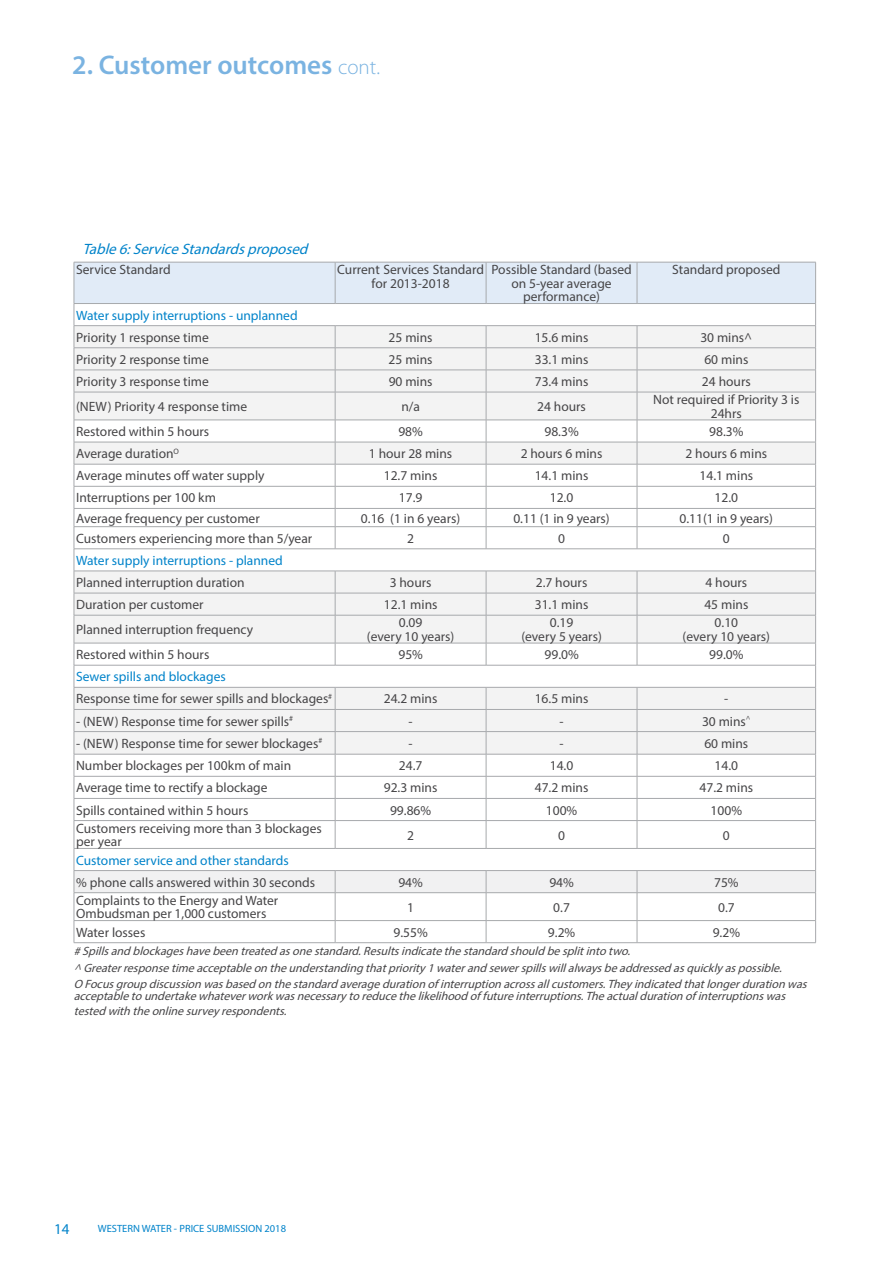
<style>
.page{position:relative;width:893px;height:1263px;background:#fff}
.page>*{position:absolute;margin:0;border:0;box-sizing:border-box;transform-origin:0 0}
.t1{font:600 27px "Myriad Pro";color:#7ab3e1}
.t2{font:italic 15px "Myriad Pro";color:#0083ca}
.t3{font:15px "Myriad Pro";color:#0083ca}
.t4{font:13.5px/13.5px "Myriad Pro";color:#464547;text-align:center}
.t5{font:13.5px "Myriad Pro";color:#0083ca}
.t6{font:italic 12px/16.2px "Myriad Pro";color:#464547}
.t7{font:10.5px "Myriad Pro";color:#0083ca}
.s1{font-weight:300;font-size:21px}
.s2{color:#0083ca}
</style>
<div class="page">
<svg style="left:74px;top:263px;width:742px;height:679px"></svg>
<hr style="left:74px;top:942px;width:261px;height:1px;background:#a7a9ac">
<hr style="left:335px;top:942px;width:151px;height:1px;background:#a7a9ac">
<hr style="left:486px;top:942px;width:151px;height:1px;background:#a7a9ac">
<hr style="left:637px;top:942px;width:179px;height:1px;background:#a7a9ac">
<hr style="left:74px;top:262px;width:261px;height:1px;background:#a7a9ac">
<hr style="left:74px;top:262px;width:1px;height:41px;background:#a7a9ac">
<hr style="left:335px;top:262px;width:151px;height:1px;background:#a7a9ac">
<hr style="left:486px;top:262px;width:151px;height:1px;background:#a7a9ac">
<hr style="left:637px;top:262px;width:179px;height:1px;background:#a7a9ac">
<hr style="left:815px;top:262px;width:1px;height:41px;background:#a7a9ac">
<hr style="left:74px;top:303px;width:261px;height:1px;background:#a7a9ac">
<hr style="left:335px;top:303px;width:151px;height:1px;background:#a7a9ac">
<hr style="left:486px;top:303px;width:151px;height:1px;background:#a7a9ac">
<hr style="left:637px;top:303px;width:179px;height:1px;background:#a7a9ac">
<h1 class="t1" style="left:72px;top:48px;width:309px">2. Customer outcomes <span class="s1">cont.</span></h1>
<p class="t2" style="left:82px;top:239px;width:231px">Table6:ServiceStandardsproposed</p>
<p class="t4" style="left:76px;top:263px;width:96px">Service Standard</p>
<p class="t4" style="left:337px;top:263px;width:148px">Current Services Standard for 2013-2018</p>
<p class="t4" style="left:491px;top:263px;width:142px">Possible Standard (based on 5-year average performance)</p>
<p class="t4" style="left:672px;top:263px;width:110px">Standard proposed</p>
<p class="t5" style="left:76px;top:307px;width:223px">Water supply interruptions - unplanned</p>
<p class="t4" style="left:76px;top:330px;width:134px">Priority 1 response time</p>
<p class="t4" style="left:389px;top:330px;width:45px">25 mins</p>
<p class="t4" style="left:535px;top:330px;width:55px">15.6 mins</p>
<p class="t4" style="left:700px;top:330px;width:54px">30 mins^</p>
<p class="t4" style="left:76px;top:352px;width:134px">Priority 2 response time</p>
<p class="t4" style="left:389px;top:352px;width:45px">25 mins</p>
<p class="t4" style="left:535px;top:352px;width:55px">33.1 mins</p>
<p class="t4" style="left:704px;top:352px;width:45px">60 mins</p>
<p class="t4" style="left:76px;top:375px;width:134px">Priority 3 response time</p>
<p class="t4" style="left:389px;top:375px;width:45px">90 mins</p>
<p class="t4" style="left:535px;top:375px;width:55px">73.4 mins</p>
<p class="t4" style="left:702px;top:375px;width:50px">24 hours</p>
<p class="t4" style="left:76px;top:400px;width:173px">(NEW) Priority 4 response time</p>
<p class="t4" style="left:401px;top:400px;width:20px">n/a</p>
<p class="t4" style="left:537px;top:400px;width:50px">24 hours</p>
<p class="t4" style="left:653px;top:393px;width:148px">Not required if Priority 3 is<br>24hrs</p>
<p class="t4" style="left:76px;top:425px;width:135px">Restored within 5 hours</p>
<p class="t4" style="left:398px;top:425px;width:26px">98%</p>
<p class="t4" style="left:544px;top:425px;width:36px">98.3%</p>
<p class="t4" style="left:709px;top:425px;width:36px">98.3%</p>
<p class="t4" style="left:76px;top:447px;width:104px">Average duration<sup>O</sup></p>
<p class="t4" style="left:369px;top:447px;width:85px">1 hour 28 mins</p>
<p class="t4" style="left:521px;top:447px;width:83px">2 hours 6 mins</p>
<p class="t4" style="left:685px;top:447px;width:83px">2 hours 6 mins</p>
<p class="t4" style="left:76px;top:469px;width:190px">Average minutes off water supply</p>
<p class="t4" style="left:384px;top:469px;width:55px">12.7 mins</p>
<p class="t4" style="left:535px;top:469px;width:55px">14.1 mins</p>
<p class="t4" style="left:699px;top:469px;width:55px">14.1 mins</p>
<p class="t4" style="left:76px;top:491px;width:141px">Interruptions per 100 km</p>
<p class="t4" style="left:399px;top:491px;width:25px">17.9</p>
<p class="t4" style="left:550px;top:491px;width:25px">12.0</p>
<p class="t4" style="left:715px;top:491px;width:25px">12.0</p>
<p class="t4" style="left:76px;top:511px;width:185px">Average frequency per customer</p>
<p class="t4" style="left:361px;top:511px;width:101px">0.16 (1 in 6 years)</p>
<p class="t4" style="left:513px;top:511px;width:98px">0.11 (1 in 9 years)</p>
<p class="t4" style="left:679px;top:511px;width:95px">0.11(1 in 9 years)</p>
<p class="t4" style="left:76px;top:531px;width:238px">Customers experiencing more than 5/year</p>
<p class="t4" style="left:407px;top:531px;width:8px">2</p>
<p class="t4" style="left:558px;top:531px;width:8px">0</p>
<p class="t4" style="left:723px;top:531px;width:8px">0</p>
<p class="t5" style="left:76px;top:552px;width:208px">Water supply interruptions - planned</p>
<p class="t4" style="left:76px;top:576px;width:170px">Planned interruption duration</p>
<p class="t4" style="left:390px;top:576px;width:43px">3 hours</p>
<p class="t4" style="left:536px;top:576px;width:53px">2.7 hours</p>
<p class="t4" style="left:705px;top:576px;width:43px">4 hours</p>
<p class="t4" style="left:76px;top:598px;width:129px">Duration per customer</p>
<p class="t4" style="left:384px;top:598px;width:55px">12.1 mins</p>
<p class="t4" style="left:535px;top:598px;width:55px">31.1 mins</p>
<p class="t4" style="left:704px;top:598px;width:45px">45 mins</p>
<p class="t4" style="left:76px;top:623px;width:179px">Planned interruption frequency</p>
<p class="t4" style="left:367px;top:616px;width:89px">0.09<br>(every 10 years)</p>
<p class="t4" style="left:521px;top:616px;width:82px">0.19<br>(every 5 years)</p>
<p class="t4" style="left:683px;top:616px;width:89px">0.10<br>(every 10 years)</p>
<p class="t4" style="left:76px;top:648px;width:135px">Restored within 5 hours</p>
<p class="t4" style="left:398px;top:648px;width:26px">95%</p>
<p class="t4" style="left:544px;top:648px;width:36px">99.0%</p>
<p class="t4" style="left:709px;top:648px;width:36px">99.0%</p>
<p class="t4" style="left:76px;top:665px;width:258px;line-height:22.2px;text-align:left"><span class="s2">Sewer spills and blockages<br></span>Response time for sewer spills and blockages<sup>#</sup></p>
<p class="t4" style="left:384px;top:692px;width:55px">24.2 mins</p>
<p class="t4" style="left:535px;top:692px;width:55px">16.5 mins</p>
<p class="t4" style="left:724px;top:692px;width:6px">-</p>
<p class="t4" style="left:76px;top:714px;width:219px">- (NEW) Response time for sewer spills<sup>#</sup></p>
<p class="t4" style="left:409px;top:714px;width:6px">-</p>
<p class="t4" style="left:559px;top:714px;width:6px">-</p>
<p class="t4" style="left:702px;top:714px;width:50px">30 mins<sup>^</sup></p>
<p class="t4" style="left:76px;top:736px;width:248px">- (NEW) Response time for sewer blockages<sup>#</sup></p>
<p class="t4" style="left:409px;top:736px;width:6px">-</p>
<p class="t4" style="left:559px;top:736px;width:6px">-</p>
<p class="t4" style="left:704px;top:736px;width:45px">60 mins</p>
<p class="t4" style="left:76px;top:759px;width:217px">Number blockages per 100km of main</p>
<p class="t4" style="left:399px;top:759px;width:25px">24.7</p>
<p class="t4" style="left:550px;top:759px;width:25px">14.0</p>
<p class="t4" style="left:714px;top:759px;width:25px">14.0</p>
<p class="t4" style="left:76px;top:781px;width:193px">Average time to rectify a blockage</p>
<p class="t4" style="left:384px;top:781px;width:55px">92.3 mins</p>
<p class="t4" style="left:535px;top:781px;width:55px">47.2 mins</p>
<p class="t4" style="left:699px;top:781px;width:55px">47.2 mins</p>
<p class="t4" style="left:76px;top:803px;width:174px">Spills contained within 5 hours</p>
<p class="t4" style="left:390px;top:803px;width:43px">99.86%</p>
<p class="t4" style="left:546px;top:803px;width:33px">100%</p>
<p class="t4" style="left:711px;top:803px;width:33px">100%</p>
<p class="t4" style="left:76px;top:821px;width:247px;text-align:left">Customers receiving more than 3 blockages per year</p>
<p class="t4" style="left:407px;top:828px;width:8px">2</p>
<p class="t4" style="left:558px;top:828px;width:8px">0</p>
<p class="t4" style="left:723px;top:828px;width:8px">0</p>
<p class="t5" style="left:76px;top:852px;width:214px">Customer service and other standards</p>
<p class="t4" style="left:76px;top:875px;width:241px">% phone calls answered within 30 seconds</p>
<p class="t4" style="left:398px;top:875px;width:26px">94%</p>
<p class="t4" style="left:549px;top:875px;width:26px">94%</p>
<p class="t4" style="left:714px;top:875px;width:26px">75%</p>
<p class="t4" style="left:76px;top:893px;width:204px;text-align:left">Complaints to the Energy and Water<br>Ombudsman per 1,000 customers</p>
<p class="t4" style="left:407px;top:900px;width:8px">1</p>
<p class="t4" style="left:553px;top:900px;width:18px">0.7</p>
<p class="t4" style="left:718px;top:900px;width:18px">0.7</p>
<p class="t4" style="left:76px;top:925px;width:71px">Water losses</p>
<p class="t4" style="left:394px;top:925px;width:36px">9.55%</p>
<p class="t4" style="left:548px;top:925px;width:29px">9.2%</p>
<p class="t4" style="left:713px;top:925px;width:29px">9.2%</p>
<p class="t6" style="left:74px;top:943px;width:738px">#Spillsandblockageshavebeentreatedasonestandard.Resultsindicatethestandardshouldbesplitintotwo. ^Greaterresponsetimeacceptableontheunderstandingthatpriority1waterandsewerspillswillalwaysbeaddressedasquicklyaspossible.<br>O Focusgroupdiscussionwasbasedonthestandardaveragedurationofinterruptionacrossallcustomers.Theyindicatedthatlongerdurationwas</p>
<p class="t6" style="left:74px;top:988px;width:717px;line-height:15px">acceptabletoundertakewhateverworkwasnecessarytoreducethelikelihoodoffutureinterruptions.Theactualdurationofinterruptionswas testedwiththeonlinesurveyrespondents.</p>
<p class="t3" style="left:54px;top:1220px;width:17px">14</p>
<p class="t7" style="left:98px;top:1222px;width:190px">WESTERN WATER - PRICE SUBMISSION 2018</p>
</div>
